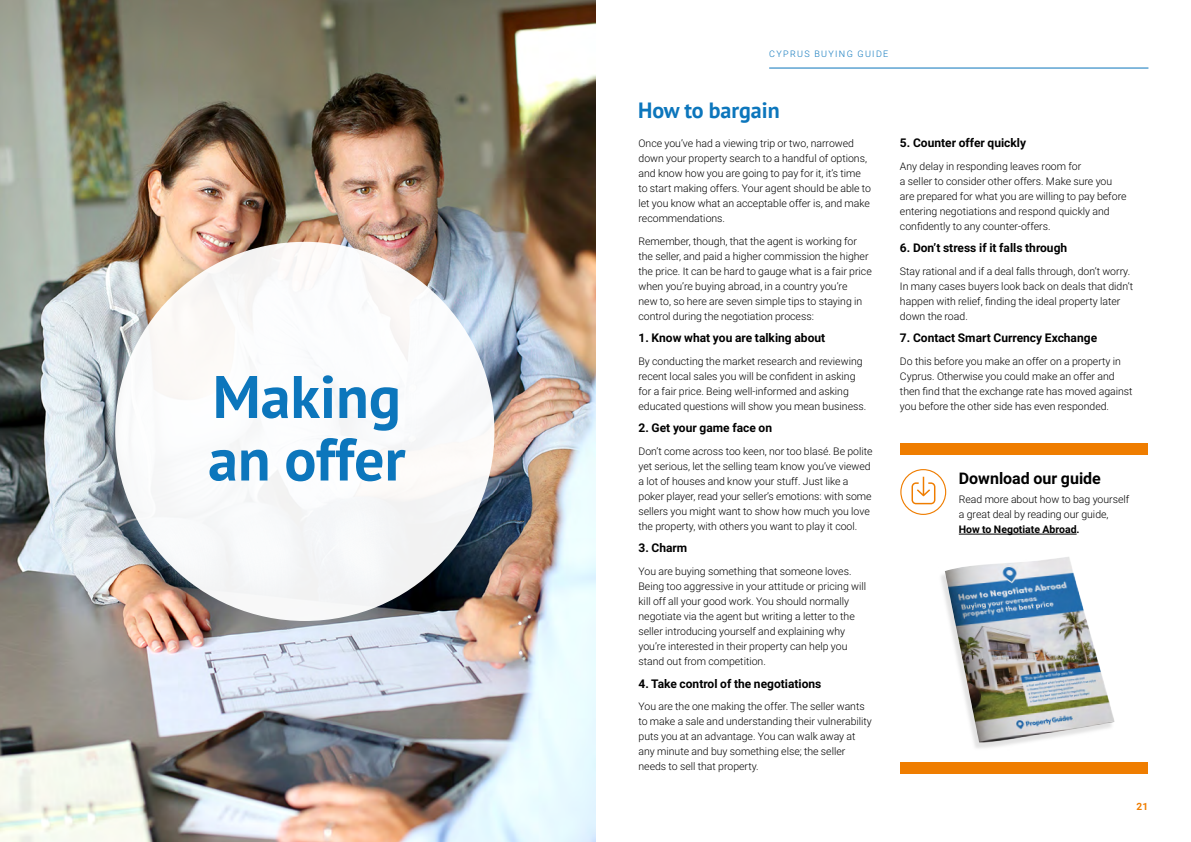
<style>
.page{position:relative;width:1191px;height:842px;background:#fff}
.page>*{position:absolute;margin:0;border:0;box-sizing:border-box;transform-origin:0 0}
.t1{font:700 60px "PT Sans";color:#0c76bc}
.t2{font:700 22px "PT Sans";color:#0c76bc}
.t3{font:700 16px "Roboto";color:#000}
.t4{font:700 12px "Roboto";color:#000}
.t5{font:300 10.5px/15px "Roboto";color:#000}
.t6{font:700 10.5px "Roboto";color:#000}
.t7{font:700 10px "Roboto";color:#ef7d00}
.t8{font:300 9px "Roboto";letter-spacing:.15em;color:#0c76bc}
</style>
<div class="page">
<img style="left:0;top:0;width:595px;height:842px">
<hr style="left:769px;top:68px;width:379px;height:1px;background:#0c76bc">
<div style="left:115px;top:242px;width:379px;height:379px;background:#fff;border-radius:50%"></div>
<div style="left:900px;top:443px;width:248px;height:11px;background:#ef7d00"></div>
<div style="left:900px;top:762px;width:248px;height:11px;background:#ef7d00"></div>
<div style="left:938px;top:559px;width:176px;height:192px;background:#bcbcbc;opacity:.41"></div>
<img style="left:944px;top:557px;width:171px;height:186px">
<hr style="left:958px;top:534px;width:118px;height:1px;background:#000">
<div style="left:900px;top:469px;width:46px;height:46px;border:1px solid #ef7d00;border-radius:50%"></div>
<svg style="left:911px;top:477px;width:24px;height:27px"></svg>
<h1 class="t1" style="left:213px;top:357px;width:190px">Making</h1>
<h1 class="t1" style="left:208px;top:420px;width:199px">an offer</h1>
<p class="t8" style="left:769px;top:47px;width:121px">CYPRUS BUYING GUIDE</p>
<h2 class="t2" style="left:638px;top:95px;width:143px">How to bargain</h2>
<p class="t5" style="left:638px;top:136px;width:234px">Once you’ve had a viewing trip or two, narrowed down your property search to a handful of options, and know how you are going to pay for it, it’s time to start making offers. Your agent should be able to let you know what an acceptable offer is, and make recommendations.</p>
<p class="t5" style="left:638px;top:233px;width:235px">Remember, though, that the agent is working for the seller, and paid a higher commission the higher the price. It can be hard to gauge what is a fair price when you’re buying abroad, in a country you’re<br>new to, so here are seven simple tips to staying in control during the negotiation process:</p>
<p class="t4" style="left:638px;top:330px;width:188px">1. Know what you are talking about</p>
<p class="t5" style="left:638px;top:353px;width:229px">By conducting the market research and reviewing recent local sales you will be confident in asking for a fair price. Being well-informed and asking educated questions will show you mean business.</p>
<p class="t4" style="left:638px;top:420px;width:135px">2. Get your game face on</p>
<p class="t5" style="left:638px;top:443px;width:236px">Don’t come across too keen, nor too blasé. Be polite yet serious, let the selling team know you’ve viewed a lot of houses and know your stuff. Just like a poker player, read your seller’s emotions: with some sellers you might want to show how much you love the property, with others you want to play it cool.</p>
<p class="t4" style="left:638px;top:540px;width:50px">3. Charm</p>
<p class="t5" style="left:638px;top:563px;width:229px">You are buying something that someone loves.<br>Being too aggressive in your attitude or pricing will kill off all your good work. You should normally negotiate via the agent but writing a letter to the seller introducing yourself and explaining why you’re interested in their property can help you stand out from competition.</p>
<p class="t4" style="left:638px;top:675px;width:184px">4. Take control of the negotiations</p>
<p class="t5" style="left:638px;top:698px;width:235px">You are the one making the offer. The seller wants to make a sale and understanding their vulnerability puts you at an advantage. You can walk away at any minute and buy something else; the seller needs to sell that property.</p>
<p class="t4" style="left:900px;top:134px;width:128px">5. Counter offer quickly</p>
<p class="t5" style="left:900px;top:158px;width:228px">Any delay in responding leaves room for<br>a seller to consider other offers. Make sure you are prepared for what you are willing to pay before entering negotiations and respond quickly and confidently to any counter-offers.</p>
<p class="t4" style="left:900px;top:239px;width:169px">6. Don’t stress if it falls through</p>
<p class="t5" style="left:900px;top:263px;width:235px">Stay rational and if a deal falls through, don’t worry.<br>In many cases buyers look back on deals that didn’t happen with relief, finding the ideal property later down the road.</p>
<p class="t4" style="left:900px;top:329px;width:199px">7. Contact Smart Currency Exchange</p>
<p class="t5" style="left:900px;top:353px;width:234px">Do this before you make an offer on a property in<br>Cyprus. Otherwise you could make an offer and then find that the exchange rate has moved against</p>
<p class="t5" style="left:900px;top:398px;width:211px">you before the other side has even responded.</p>
<h3 class="t3" style="left:958px;top:467px;width:144px">Download our guide</h3>
<p class="t5" style="left:958px;top:491px;width:172px">Read more about how to bag yourself a great deal by reading our guide,</p>
<p class="t6" style="left:958px;top:522px;width:122px">How to Negotiate Abroad.</p>
<p class="t7" style="left:1136px;top:800px;width:13px">21</p>
</div>
